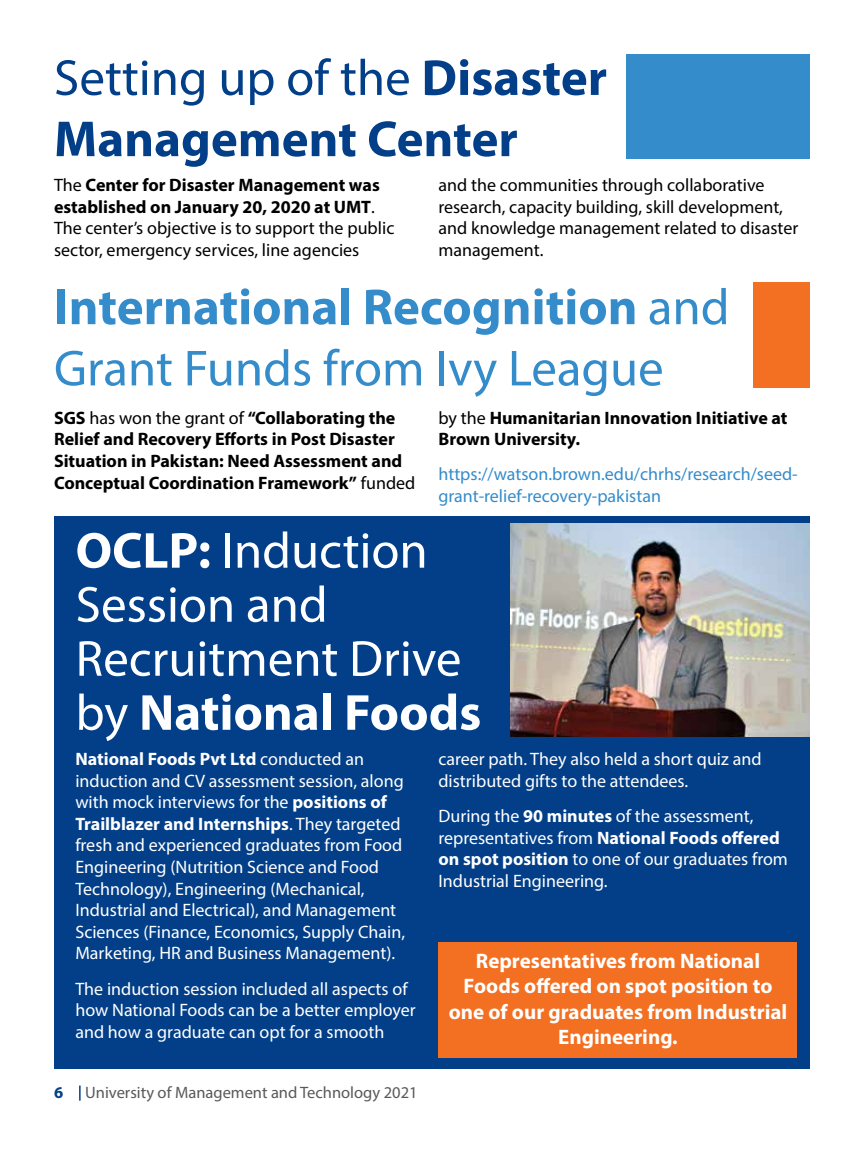
<style>
.page{position:relative;width:864px;height:1156px;background:#fff}
.page>*{position:absolute;margin:0;border:0;box-sizing:border-box;transform-origin:0 0}
.t1{font:51px/54px "Myriad Pro";color:#fff}
.t2{font:51px/61.2px "Myriad Pro";color:#358ccb}
.t3{font:700 51px/61.2px "Myriad Pro";color:#023f88}
.t4{font:700 21px/25.2px "Myriad Pro";color:#fff;text-align:center}
.t5{font:18px/21.6px "Myriad Pro";color:#fff}
.t6{font:18px/21.6px "Myriad Pro";color:#000}
.t7{font:700 18px/21.6px "Myriad Pro";color:#000}
.t8{font:18px/21.6px "Myriad Pro";color:#358ccb}
.t9{font:16.5px "Myriad Pro";color:#58595b}
.t10{font:700 16.5px "Myriad Pro";color:#023f88}
.s1{font-weight:400}
.s2{font-weight:700}
</style>
<div class="page">
<svg style="left:79px;top:1085px;width:2px;height:15px"></svg>
<div style="left:626px;top:54px;width:184px;height:105px;background:#358ccb"></div>
<div style="left:54px;top:516px;width:756px;height:552px;background:#023f88"></div>
<div style="left:438px;top:942px;width:358px;height:116px;background:#f36f21"></div>
<img style="left:511px;top:524px;width:299px;height:213px">
<div style="left:754px;top:282px;width:56px;height:106px;background:#f36f21"></div>
<h1 class="t3" style="left:54px;top:45px;width:555px"><span class="s1">Setting up of the</span> Disaster<br>Management Center</h1>
<p class="t6" style="left:54px;top:174px;width:342px">The <span class="s2">Center for Disaster Management was established on January 20, 2020 at UMT</span>.<br>The center’s objective is to support the public sector, emergency services, line agencies</p>
<p class="t6" style="left:438px;top:174px;width:361px">and the communities through collaborative research, capacity building, skill development, and knowledge management related to disaster management.</p>
<h1 class="t2" style="left:54px;top:276px;width:677px"><span class="s2">International Recognition</span> and<br>Grant Funds from Ivy League</h1>
<p class="t7" style="left:54px;top:406px;width:363px">SGS <span class="s1">has won the grant of</span> “Collaborating the Relief and Recovery Efforts in Post Disaster Situation in Pakistan: Need Assessment and Conceptual Coordination Framework” <span class="s1">funded</span></p>
<p class="t7" style="left:438px;top:406px;width:350px"><span class="s1">by the</span> Humanitarian Innovation Initiative at<br>Brown University.</p>
<p class="t8" style="left:438px;top:463px;width:361px">https://watson.brown.edu/chrhs/research/seed&shy;grant-relief-recovery-pakistan</p>
<h1 class="t1" style="left:76px;top:523px;width:407px"><span class="s2">OCLP:</span> Induction<br>Session and<br>Recruitment Drive by <span class="s2">National Foods</span></h1>
<p class="t5" style="left:75px;top:748px;width:331px"><span class="s2">National Foods Pvt Ltd</span> conducted an induction and CV assessment session, along with mock interviews for the <span class="s2">positions of Trailblazer and Internships</span>. They targeted fresh and experienced graduates from Food Engineering (Nutrition Science and Food Technology), Engineering (Mechanical, Industrial and Electrical), and Management Sciences (Finance, Economics, Supply Chain, Marketing, HR and Business Management).</p>
<p class="t5" style="left:75px;top:977px;width:342px">The induction session included all aspects of how National Foods can be a better employer and how a graduate can opt for a smooth</p>
<p class="t5" style="left:438px;top:748px;width:325px">career path. They also held a short quiz and distributed gifts to the attendees.</p>
<p class="t5" style="left:438px;top:805px;width:351px">During the <span class="s2">90 minutes</span> of the assessment, representatives from <span class="s2">National Foods offered on spot position</span> to one of our graduates from Industrial Engineering.</p>
<p class="t4" style="left:449px;top:948px;width:340px">Representatives from National<br>Foods offered on spot position to one of our graduates from Industrial<br>Engineering.</p>
<p class="t10" style="left:54px;top:1081px;width:11px">6</p>
<p class="t9" style="left:85px;top:1082px;width:334px">University of Management and Technology 2021</p>
</div>
